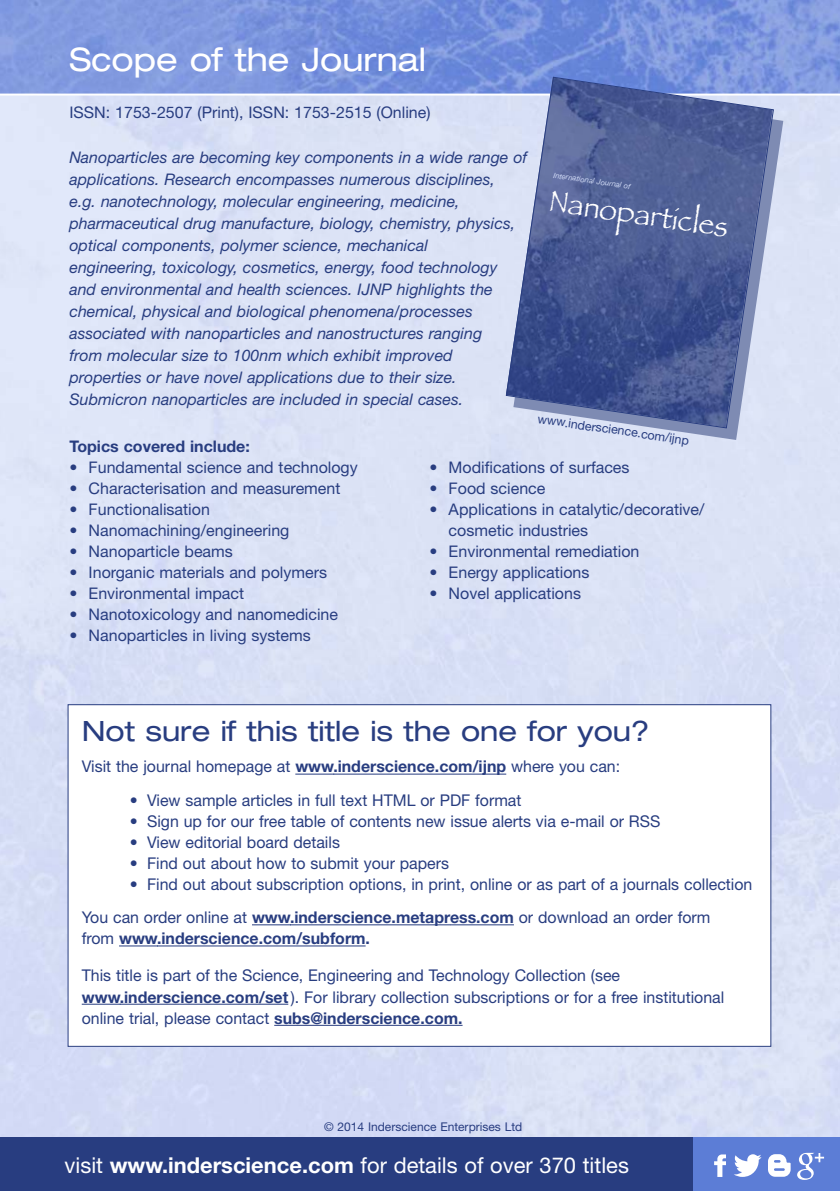
<style>
.page{position:relative;width:840px;height:1191px;background:#fff}
.page>*{position:absolute;margin:0;border:0;box-sizing:border-box;transform-origin:0 0}
.t1{font:expanded 32.4px "Helvetica Neue";color:#fff}
.t2{font:30.8px "Papyrus";color:#fff;scale:.95 1}
.t3{font:expanded 28px "Helvetica Neue";color:#283d80}
.t4{font:21.8px "Helvetica Neue";color:#fff}
.t5{font:16.2px/21.2px "Helvetica Neue";color:#283d80}
.t6{font:700 16.2px "Helvetica Neue";color:#283d80}
.t7{font:italic 16px/22px "Helvetica Neue";color:#283d80}
.t8{font:16px/21px "Helvetica Neue";color:#283d80}
.t9{font:700 16px "Helvetica Neue";color:#283d80}
.t10{font:12.4px "Helvetica Neue";color:#283d80}
.t11{font:12px "Helvetica Neue";color:#283d80}
.t12{font:italic 7.6px "Helvetica Neue";color:#ced8f3}
.s1{font-weight:700}
.s2{font-weight:400}
</style>
<div class="page">
<img style="left:0;top:96px;width:839px;height:1042px">
<img style="left:0;top:0;width:839px;height:94px">
<div style="left:0;top:1138px;width:693px;height:53px;background:#283d80"></div>
<div style="left:693px;top:1138px;width:146px;height:53px;background:#5c7dd6"></div>
<div style="left:68px;top:704px;width:702px;height:342px;background:#fff"></div>
<hr style="left:295px;top:773px;width:39px;height:1px;background:#283d80">
<hr style="left:333px;top:773px;width:173px;height:1px;background:#283d80">
<hr style="left:252px;top:924px;width:39px;height:1px;background:#283d80">
<hr style="left:290px;top:924px;width:160px;height:1px;background:#283d80">
<hr style="left:450px;top:924px;width:63px;height:1px;background:#283d80">
<hr style="left:119px;top:945px;width:39px;height:1px;background:#283d80">
<hr style="left:157px;top:945px;width:208px;height:1px;background:#283d80">
<hr style="left:82px;top:1003px;width:38px;height:1px;background:#283d80">
<hr style="left:120px;top:1003px;width:168px;height:1px;background:#283d80">
<hr style="left:274px;top:1025px;width:188px;height:1px;background:#283d80">
<svg style="left:714px;top:1154px;width:11px;height:23px"></svg>
<svg style="left:734px;top:1154px;width:27px;height:22px"></svg>
<svg style="left:768px;top:1154px;width:22px;height:22px"></svg>
<svg style="left:797px;top:1152px;width:26px;height:27px"></svg>
<svg style="left:513px;top:88px;width:269px;height:352px;background:#ced6ed"></svg>
<svg style="left:505px;top:76px;width:269px;height:353px;background:#6272a5"></svg>
<h1 class="t1" style="left:69px;top:48px;width:358px">Scope of the Journal</h1>
<p class="t8" style="left:69px;top:103px;width:362px">ISSN: 1753-2507 (Print), ISSN: 1753-2515 (Online)</p>
<p class="t7" style="left:69px;top:147px;width:459px">Nanoparticles are becoming key components in a wide range of applications. Research encompasses numerous disciplines,<br>e.g. nanotechnology, molecular engineering, medicine, pharmaceutical drug manufacture, biology, chemistry, physics, optical components, polymer science, mechanical<br>engineering, toxicology, cosmetics, energy, food technology and environmental and health sciences. IJNP highlights the chemical, physical and biological phenomena/processes associated with nanoparticles and nanostructures ranging<br>from molecular size to 100nm which exhibit improved properties or have novel applications due to their size.<br>Submicron nanoparticles are included in special cases.</p>
<p class="t12" style="left:553px;top:172px;width:79px;rotate:8deg">International Journal of</p>
<h2 class="t2" style="left:552px;top:183px;width:191px;rotate:8deg">Nanoparticles</h2>
<p class="t9" style="left:69px;top:440px;width:182px">Topics covered include:</p>
<p class="t8" style="left:69px;top:458px;width:290px">• Fundamental science and technology</p>
<p class="t8" style="left:69px;top:479px;width:272px">• Characterisation and measurement</p>
<p class="t8" style="left:69px;top:500px;width:142px">• Functionalisation</p>
<p class="t8" style="left:69px;top:521px;width:221px">• Nanomachining/engineering</p>
<p class="t8" style="left:69px;top:542px;width:165px">• Nanoparticle beams</p>
<p class="t8" style="left:69px;top:563px;width:259px">• Inorganic materials and polymers</p>
<p class="t8" style="left:69px;top:584px;width:176px">• Environmental impact</p>
<p class="t8" style="left:69px;top:605px;width:270px">• Nanotoxicology and nanomedicine</p>
<p class="t8" style="left:69px;top:626px;width:243px">• Nanoparticles in living systems</p>
<p class="t10" style="left:538px;top:414px;width:154px;rotate:8deg">www.inderscience.com/ijnp</p>
<p class="t8" style="left:429px;top:458px;width:201px">• Modifications of surfaces</p>
<p class="t8" style="left:429px;top:479px;width:117px">• Food science</p>
<p class="t8" style="left:448px;top:500px;width:257px;text-indent:-19px">• Applications in catalytic/decorative/ cosmetic industries</p>
<p class="t8" style="left:429px;top:542px;width:211px">• Environmental remediation</p>
<p class="t8" style="left:429px;top:563px;width:161px">• Energy applications</p>
<p class="t8" style="left:429px;top:584px;width:153px">• Novel applications</p>
<h3 class="t3" style="left:82px;top:721px;width:569px">Not sure if this title is the one for you?</h3>
<p class="t5" style="left:82px;top:757px;width:539px">Visit the journal homepage at <span class="s1">www.inderscience.com/ijnp</span> where you can:</p>
<p class="t5" style="left:130px;top:791px;width:393px">• View sample articles in full text HTML or PDF format</p>
<p class="t5" style="left:130px;top:812px;width:532px">• Sign up for our free table of contents new issue alerts via e-mail or RSS</p>
<p class="t5" style="left:130px;top:833px;width:211px">• View editorial board details</p>
<p class="t5" style="left:130px;top:854px;width:320px">• Find out about how to submit your papers</p>
<p class="t5" style="left:82px;top:869px;width:671px;line-height:33.2px;text-indent:48px">• Find out about subscription options, in print, online or as part of a journals collection<br>You can order online at <span class="s1">www.inderscience.metapress.com</span> or download an order form</p>
<p class="t6" style="left:82px;top:932px;width:289px"><span class="s2">from</span> www.inderscience.com/subform.</p>
<p class="t5" style="left:82px;top:966px;width:643px">This title is part of the Science, Engineering and Technology Collection (see <span class="s1">www.inderscience.com/set</span>). For library collection subscriptions or for a free institutional online trial, please contact <span class="s1">subs@inderscience.com.</span></p>
<p class="t11" style="left:324px;top:1122px;width:199px">© 2014 Inderscience Enterprises Ltd</p>
<h3 class="t4" style="left:64px;top:1157px;width:565px">visit <span class="s1">www.inderscience.com</span> for details of over 370 titles</h3>
</div>
